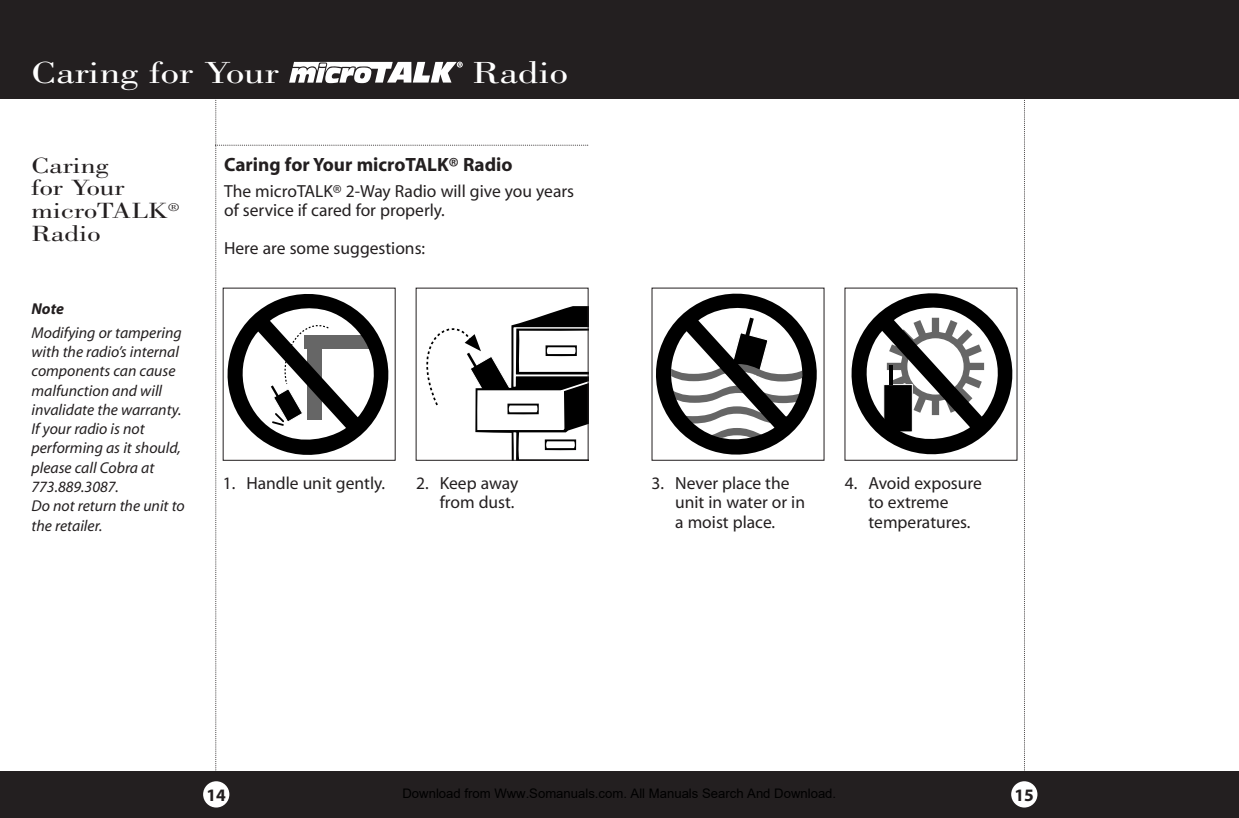
<style>
.page{position:relative;width:1239px;height:818px;background:#fff}
.page>*{position:absolute;margin:0;border:0;box-sizing:border-box;transform-origin:0 0}
.t1{font:31.5px "Bodoni";color:#fff;scale:1.3 1}
.t2{font:22.75px/22.8px "Bodoni";color:#231f20;scale:1.3 1}
.t3{font:700 19.25px "Myriad";color:#231f20}
.t4{font:17.5px/19.2px "Myriad";color:#231f20}
.t5{font:700 17.5px "Myriad";color:#231f20}
.t6{font:italic 15.75px/19.2px "Myriad";color:#231f20}
.t7{font:italic 700 15.75px "Myriad";color:#231f20}
.t8{font:13.12px "Arial";color:#000}
</style>
<div class="page">
<div style="left:604px;top:0;width:635px;height:98px;background:#231f20"></div>
<svg style="left:1024px;top:98px;width:1px;height:673px"></svg>
<div style="left:604px;top:771px;width:635px;height:46px;background:#231f20"></div>
<div style="left:1011px;top:781px;width:26px;height:26px;background:#fff;border-radius:50%"></div>
<div style="left:0;top:0;width:641px;height:98px;background:#231f20"></div>
<div style="left:0;top:771px;width:641px;height:46px;background:#231f20"></div>
<div style="left:203px;top:781px;width:26px;height:26px;background:#fff;border-radius:50%"></div>
<svg style="left:215px;top:98px;width:373px;height:689px"></svg>
<svg style="left:656px;top:293px;width:161px;height:162px"></svg>
<svg style="left:851px;top:293px;width:162px;height:162px"></svg>
<svg style="left:289px;top:62px;width:174px;height:21px"></svg>
<h1 class="t1" style="left:32px;top:61px;width:191px">Caring for Your</h1>
<h1 class="t1" style="left:473px;top:61px;width:75px">Radio</h1>
<h2 class="t2" style="left:32px;top:156px;width:115px">Caring<br>for Your microTALK<sup>®<br></sup>Radio</h2>
<p class="t7" style="left:32px;top:302px;width:34px">Note</p>
<p class="t6" style="left:32px;top:324px;width:155px">Modifying or tampering with the radio’s internal components can cause malfunction and will invalidate the warranty.<br>If your radio is not performing as it should, please call Cobra at<br>773.889.3087.<br>Do not return the unit to the retailer.</p>
<p class="t3" style="left:224px;top:157px;width:290px">Caring for Your microTALK® Radio</p>
<p class="t4" style="left:224px;top:182px;width:352px">The microTALK® 2-Way Radio will give you years of service if cared for properly.</p>
<p class="t4" style="left:224px;top:240px;width:203px">Here are some suggestions:</p>
<p class="t4" style="left:223px;top:475px;width:164px">1. Handle unit gently.</p>
<p class="t4" style="left:416px;top:475px;width:104px;text-align:right">2. Keep away from dust.</p>
<p class="t4" style="left:675px;top:474px;width:131px;text-indent:-24px">3. Never place the unit in water or in a moist place.</p>
<p class="t4" style="left:869px;top:474px;width:115px;text-indent:-24px">4. Avoid exposure to extreme temperatures.</p>
<p class="t5" style="left:207px;top:787px;width:21px">14</p>
<p class="t8" style="left:402px;top:785px;width:435px">Download from Www.Somanuals.com. All Manuals Search And Download.</p>
<p class="t5" style="left:1015px;top:787px;width:21px">15</p>
</div>
